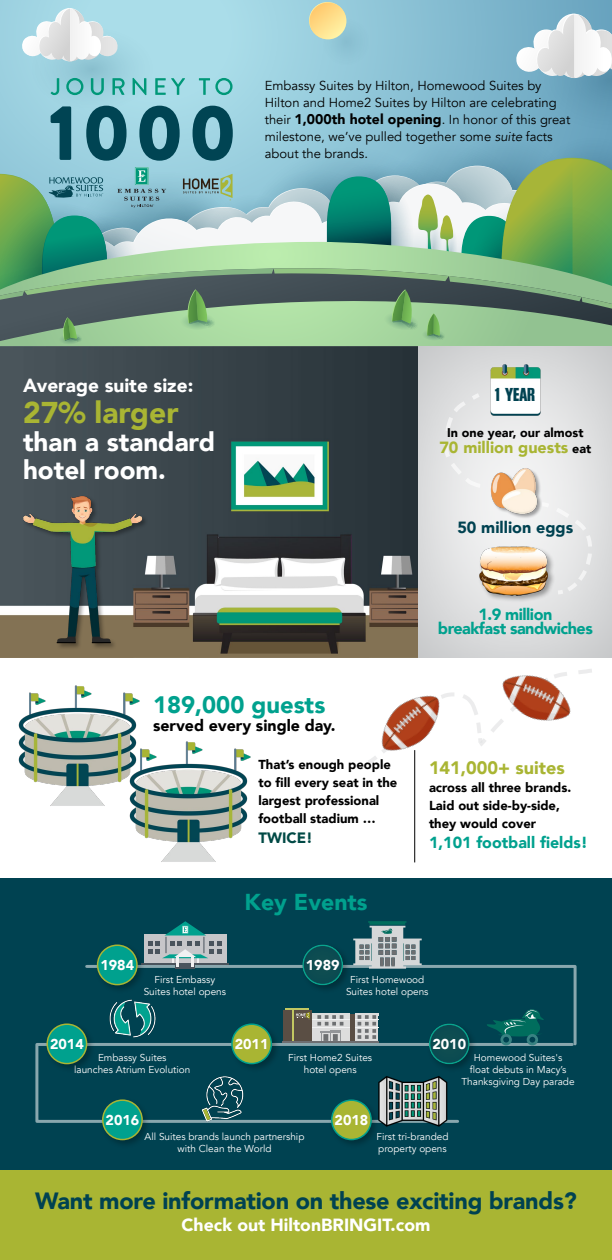
<style>
.page{position:relative;width:612px;height:1260px;background:#fff}
.page>*{position:absolute;margin:0;border:0;box-sizing:border-box;transform-origin:0 0}
.t1{font:900 30px "Avenir";color:#a9b533}
.t2{font:900 26px/28px "Avenir";color:#fff}
.t3{font:900 23.8px "Avenir";color:#00a18e}
.t4{font:900 23.5px "Avenir";letter-spacing:-.01em;color:#004251}
.t5{font:900 23px "Avenir";color:#00a18e}
.t6{font:800 condensed 19.4px "Block Gothic RR";color:#004251}
.t7{font:900 19px "Avenir";color:#fff}
.t8{font:900 18px "Avenir";color:#a9b533}
.t9{font:900 17.6px "Avenir";color:#fff}
.t10{font:900 16.2px/14.4px "Avenir";letter-spacing:-.03em;color:#00a18e;text-align:center}
.t11{font:900 16.2px "Avenir";color:#a9b533}
.t12{font:900 16.2px "Avenir";color:#004251}
.t13{font:900 16px "Avenir";color:#00a18e}
.t14{font:900 15.9px "Avenir";color:#000}
.t15{font:900 15px "Avenir";color:#004945}
.t16{font:900 14.2px "Avenir";color:#fff}
.t17{font:13px/17px "Avenir";color:#000}
.t18{font:900 13px/18px "Avenir";color:#000}
.t19{font:900 12.6px "Avenir";color:#000}
.t20{font:10px/12px "Avenir";color:#fff;text-align:center}
.s1{font-weight:900;font-size:14px}
.s2{font-style:italic}
.s3{font-size:12.6px;color:#000}
</style>
<div class="page">
<div style="left:0;top:1170px;width:612px;height:90px;background:#a9b533"></div>
<svg style="left:0;top:0;width:612px;height:8px;background:#93c9da"></svg>
<div style="left:309px;top:2px;width:37px;height:37px;background:#d1e3bf;border-radius:18px"></div>
<svg style="left:310px;top:2px;width:36px;height:37px"></svg>
<svg style="left:0;top:8px;width:612px;height:339px;background:#88b8af"></svg>
<img style="left:0;top:347px;width:409px;height:311px">
<svg style="left:409px;top:340px;width:203px;height:318px;background:#d0d3d2"></svg>
<img style="left:19px;top:489px;width:128px;height:164px">
<img style="left:472px;top:540px;width:87px;height:66px">
<img style="left:486px;top:462px;width:59px;height:57px">
<img style="left:18px;top:685px;width:122px;height:121px">
<img style="left:122px;top:735px;width:129px;height:127px">
<img style="left:482px;top:359px;width:67px;height:65px">
<svg style="left:442px;top:390px;width:42px;height:99px;background:#e6e6e7"></svg>
<svg style="left:538px;top:501px;width:54px;height:94px"></svg>
<hr style="left:414px;top:750px;width:1px;height:112px;background:#000">
<svg style="left:463px;top:669px;width:129px;height:77px"></svg>
<img style="left:368px;top:692px;width:86px;height:79px">
<img style="left:487px;top:657px;width:97px;height:83px">
<div style="left:0;top:879px;width:612px;height:291px;background:#004251"></div>
<svg style="left:85px;top:965px;width:492px;height:81px"></svg>
<svg style="left:35px;top:1041px;width:540px;height:82px"></svg>
<svg style="left:353px;top:921px;width:69px;height:48px"></svg>
<div style="left:144px;top:934px;width:82px;height:29px;background:#c6c6c9"></div>
<hr style="left:175px;top:965px;width:20px;height:4px;background:#4a545d">
<hr style="left:141px;top:963px;width:88px;height:2px;background:#4a545d">
<svg style="left:149px;top:921px;width:72px;height:46px"></svg>
<svg style="left:487px;top:1009px;width:57px;height:28px"></svg>
<div style="left:500px;top:1034px;width:12px;height:11px;border:3px solid #388282;border-radius:50%"></div>
<div style="left:527px;top:1034px;width:11px;height:11px;border:3px solid #388282;border-radius:50%"></div>
<div style="left:95px;top:942px;width:51px;height:52px;background:#000;opacity:.27"></div>
<div style="left:98px;top:945px;width:39px;height:40px;background:#00a18e;border-radius:50%"></div>
<div style="left:97px;top:945px;width:41px;height:40px;border:2px solid #a9b533;border-radius:50%"></div>
<div style="left:300px;top:942px;width:52px;height:52px;background:#000;opacity:.27"></div>
<div style="left:293px;top:937px;width:58px;height:49px;background:#a7ac00;opacity:.17"></div>
<div style="left:427px;top:1021px;width:51px;height:52px;background:#000;opacity:.27"></div>
<div style="left:419px;top:1016px;width:59px;height:49px;background:#a7ac00;opacity:.17"></div>
<div style="left:100px;top:1097px;width:51px;height:52px;background:#000;opacity:.27"></div>
<div style="left:103px;top:1100px;width:39px;height:40px;background:#00a18e;border-radius:50%"></div>
<div style="left:102px;top:1099px;width:41px;height:41px;border:2px solid #a9b533;border-radius:50%"></div>
<div style="left:229px;top:1021px;width:52px;height:52px;background:#000;opacity:.27"></div>
<div style="left:232px;top:1024px;width:39px;height:40px;background:#a9b533;border-radius:50%"></div>
<div style="left:231px;top:1023px;width:41px;height:41px;border:2px solid #00a18e;border-radius:50%"></div>
<div style="left:329px;top:1097px;width:51px;height:52px;background:#000;opacity:.27"></div>
<div style="left:332px;top:1100px;width:39px;height:40px;background:#a9b533;border-radius:50%"></div>
<div style="left:331px;top:1099px;width:41px;height:41px;border:2px solid #00a18e;border-radius:50%"></div>
<div style="left:44px;top:1021px;width:52px;height:52px;background:#000;opacity:.27"></div>
<div style="left:47px;top:1024px;width:40px;height:40px;background:#00a18e;border-radius:50%"></div>
<div style="left:46px;top:1023px;width:41px;height:41px;border:2px solid #a9b533;border-radius:50%"></div>
<svg style="left:349px;top:1015px;width:6px;height:26px"></svg>
<div style="left:311px;top:1014px;width:38px;height:27px;background:#ddd"></div>
<div style="left:355px;top:1014px;width:23px;height:27px;background:#ddd"></div>
<div style="left:285px;top:1009px;width:24px;height:32px;background:#c2c762"></div>
<div style="left:283px;top:1010px;width:9px;height:31px;background:#5a4e44"></div>
<div style="left:294px;top:1010px;width:18px;height:31px;background:#5a4e44"></div>
<hr style="left:312px;top:1020px;width:37px;height:1px;background:#f1f1f2">
<hr style="left:312px;top:1027px;width:37px;height:1px;background:#f1f1f2">
<hr style="left:283px;top:1041px;width:96px;height:2px;background:#6d6e71">
<svg style="left:296px;top:1012px;width:14px;height:8px"></svg>
<svg style="left:317px;top:1015px;width:26px;height:26px"></svg>
<svg style="left:355px;top:1014px;width:24px;height:25px"></svg>
<img style="left:198px;top:1072px;width:53px;height:51px">
<img style="left:106px;top:994px;width:52px;height:52px">
<img style="left:374px;top:1068px;width:77px;height:65px">
<h3 class="t17" style="left:265px;top:77px;width:307px">Embassy Suites by Hilton, Homewood Suites by Hilton and Home2 Suites by Hilton are celebrating their <span class="s1">1,000th hotel opening</span>. In honor of this great milestone, we’ve pulled together some <span class="s2">suite</span> facts about the brands.</h3>
<h3 class="t7" style="left:23px;top:369px;width:172px">Average suite size:</h3>
<h1 class="t1" style="left:23px;top:386px;width:157px">27% larger</h1>
<h2 class="t2" style="left:23px;top:427px;width:194px">than a standard hotel room.</h2>
<h3 class="t6" style="left:494px;top:385px;width:43px">1 YEAR</h3>
<p class="t19" style="left:447px;top:422px;width:138px">In one year, our almost</p>
<h3 class="t11" style="left:439px;top:434px;width:153px">70 million guests <span class="s3">eat</span></h3>
<h3 class="t12" style="left:457px;top:513px;width:117px">50 million eggs</h3>
<h3 class="t10" style="left:438px;top:607px;width:156px">1.9 million<br>breakfast sandwiches</h3>
<h3 class="t3" style="left:153px;top:684px;width:174px">189,000 guests</h3>
<h3 class="t14" style="left:153px;top:712px;width:184px">served every single day.</h3>
<h3 class="t18" style="left:259px;top:755px;width:140px">That’s enough people to fill every seat in the largest professional football stadium …</h3>
<h3 class="t15" style="left:259px;top:825px;width:56px">TWICE!</h3>
<h3 class="t5" style="left:244px;top:882px;width:125px">Key Events</h3>
<h3 class="t16" style="left:100px;top:953px;width:35px">1984</h3>
<h3 class="t16" style="left:306px;top:953px;width:35px">1989</h3>
<h3 class="t8" style="left:429px;top:753px;width:137px">141,000+ suites</h3>
<h3 class="t18" style="left:429px;top:778px;width:144px">across all three brands.<br>Laid out side-by-side, they would cover</h3>
<h3 class="t13" style="left:429px;top:829px;width:161px">1,101 football fields!</h3>
<p class="t20" style="left:144px;top:974px;width:84px">First Embassy<br>Suites hotel opens</p>
<p class="t20" style="left:346px;top:974px;width:84px">First Homewood<br>Suites hotel opens</p>
<h3 class="t16" style="left:50px;top:1032px;width:35px">2014</h3>
<h3 class="t16" style="left:235px;top:1032px;width:35px">2011</h3>
<h3 class="t16" style="left:432px;top:1032px;width:35px">2010</h3>
<p class="t20" style="left:74px;top:1052px;width:118px">Embassy Suites<br>launches Atrium Evolution</p>
<p class="t20" style="left:288px;top:1052px;width:85px">First Home2 Suites hotel opens</p>
<p class="t20" style="left:462px;top:1052px;width:114px">Homewood Suites's<br>float debuts in Macy’s<br>Thanksgiving Day parade</p>
<h3 class="t16" style="left:106px;top:1108px;width:35px">2016</h3>
<h3 class="t16" style="left:335px;top:1108px;width:35px">2018</h3>
<p class="t20" style="left:145px;top:1131px;width:161px">All Suites brands launch partnership with Clean the World</p>
<p class="t20" style="left:377px;top:1131px;width:73px;text-align:left">First tri-branded property opens</p>
<h3 class="t4" style="left:35px;top:1181px;width:543px">Want more information on these exciting brands?</h3>
<h3 class="t9" style="left:182px;top:1209px;width:250px">Check out HiltonBRINGIT.com</h3>
</div>
